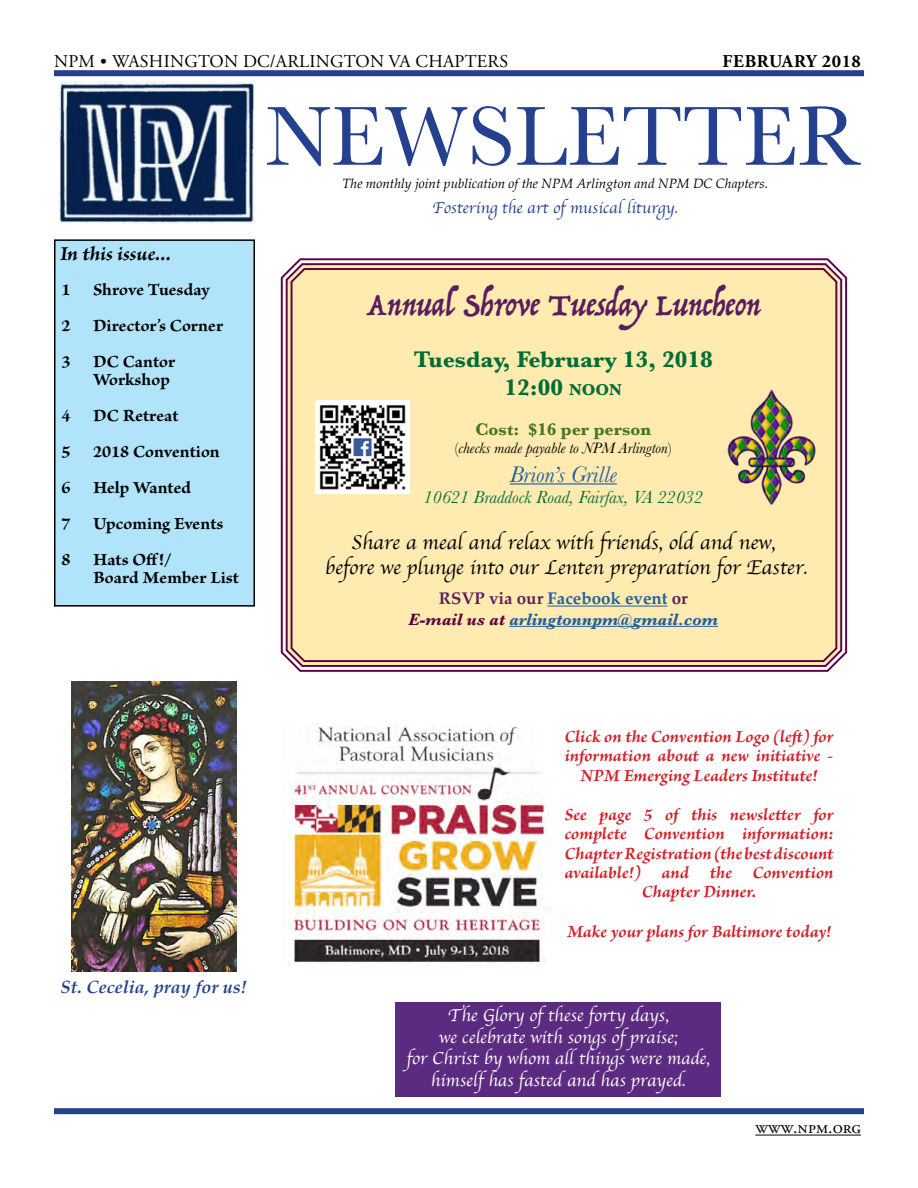
<style>
.page{position:relative;width:918px;height:1188px;background:#fff}
.page>*{position:absolute;margin:0;border:0;box-sizing:border-box;transform-origin:0 0}
.t1{font:87px "Baskerville";color:#25408f}
.t2{font:33.9px "Trattatello";color:#5a1d5f}
.t3{font:700 23.4px/28.2px "Baskerville";color:#006d37;text-align:center}
.t4{font:italic 23.4px "Baskerville";color:#215e9e}
.t5{font:italic 700 21px "Brioso Pro";color:#000}
.t6{font:20.85px/25px "Apple Chancery";color:#000;text-align:center}
.t7{font:italic 18.3px "Baskerville";color:#006d37}
.t8{font:italic 700 18px/19.5px "Brioso Pro";color:#d2232a;text-align:center}
.t9{font:700 18px/36px "Brioso Pro";color:#000}
.t10{font:18px/21.6px "Apple Chancery";color:#fff;text-align:center}
.t11{font:18px "Adobe Garamond Pro";letter-spacing:.015em;color:#000}
.t12{font:italic 700 18px "Palatino";color:#25408f}
.t13{font:700 18px "Adobe Garamond Pro";letter-spacing:.03em;color:#000}
.t14{font:700 17.7px "Baskerville";color:#477725}
.t15{font:italic 700 16.95px "Baskerville";color:#215e9e}
.t16{font:700 16.95px "Palatino";color:#215e9e}
.t17{font:16.5px "Apple Chancery";color:#25408f}
.t18{font:italic 15.6px "Baskerville";color:#000}
.t19{font:italic 13.5px "Palatino";color:#000}
.s1{font-size:16.35px}
.s2{font-style:normal}
.s3{color:#5a1d5f}
.s4{color:#5e0044}
</style>
<div class="page">
<img style="left:60px;top:82px;width:195px;height:141px">
<div style="left:54px;top:70px;width:810px;height:6px;background:#25408f"></div>
<hr style="left:755px;top:1135px;width:106px;height:1px;background:#000">
<div style="left:54px;top:1108px;width:810px;height:6px;background:#25408f"></div>
<div style="left:55px;top:240px;width:199px;height:366px;background:#b1e3fa"></div>
<div style="left:54px;top:239px;width:201px;height:368px;border:2px solid #000"></div>
<img style="left:71px;top:681px;width:165px;height:291px">
<svg style="left:280px;top:258px;width:568px;height:414px"></svg>
<svg style="left:285px;top:261px;width:558px;height:407px"></svg>
<div style="left:290px;top:266px;width:548px;height:397px;background:#ffebb0"></div>
<img style="left:715px;top:390px;width:114px;height:114px">
<img style="left:316px;top:400px;width:94px;height:94px">
<img style="left:283px;top:723px;width:264px;height:242px">
<div style="left:395px;top:1002px;width:326px;height:94px;background:#5b2b81"></div>
<p class="t11" style="left:54px;top:51px;width:456px">NPM • WASHINGTON DC/ARLINGTON VA CHAPTERS</p>
<p class="t13" style="left:723px;top:51px;width:140px">FEBRUARY 2018</p>
<h1 class="t1" style="left:266px;top:81px;width:597px">NEWSLETTER</h1>
<p class="t5" style="left:60px;top:240px;width:113px">In this issue...</p>
<p class="t9" style="left:62px;top:273px;width:163px">1 Shrove Tuesday<br>2 Director’s Corner<br>3 DC Cantor</p>
<p class="t9" style="left:62px;top:363px;width:164px;text-indent:32px">Workshop<br>4 DC Retreat<br>5 2018 Convention<br>6 Help Wanted<br>7 Upcoming Events<br>8 Hats Off!/</p>
<p class="t9" style="left:93px;top:561px;width:147px">Board Member List</p>
<p class="t12" style="left:61px;top:972px;width:188px">St. Cecelia, pray for us!</p>
<p class="t19" style="left:342px;top:172px;width:427px">The monthly joint publication of the NPM Arlington and NPM DC Chapters.</p>
<p class="t17" style="left:433px;top:194px;width:247px">Fostering the art of musical liturgy.</p>
<h2 class="t2" style="left:366px;top:284px;width:396px">Annual Shrove Tuesday Luncheon</h2>
<p class="t3" style="left:414px;top:345px;width:301px">Tuesday, February 13, 2018<br>12:00 <span class="s1">NOON</span></p>
<p class="t14" style="left:475px;top:417px;width:177px">Cost: $16 per person</p>
<p class="t18" style="left:455px;top:438px;width:218px"><span class="s2">(</span>checks made payable to NPM Arlington<span class="s2">)</span></p>
<p class="t4" style="left:510px;top:458px;width:109px">Brion’s Grille</p>
<p class="t7" style="left:423px;top:485px;width:281px">10621 Braddock Road, Fairfax, VA 22032</p>
<p class="t6" style="left:325px;top:530px;width:484px">Share a meal and relax with friends, old and new,<br>before we plunge into our Lenten preparation for Easter.</p>
<p class="t16" style="left:439px;top:584px;width:250px"><span class="s3">RSVP via our</span> Facebook event <span class="s3">or</span></p>
<p class="t15" style="left:409px;top:607px;width:311px"><span class="s4">E-mail us at</span> arlingtonnpm@gmail.com</p>
<p class="t8" style="left:565px;top:726px;width:271px">Click on the Convention Logo (left) for information about a new initiative -<br>NPM Emerging Leaders Institute!</p>
<p class="t8" style="left:565px;top:804px;width:271px">See page 5 of this newsletter for complete Convention information:<br>Chapter Registration (the best discount available!) and the Convention<br>Chapter Dinner.</p>
<p class="t8" style="left:567px;top:921px;width:266px">Make your plans for Baltimore today!</p>
<p class="t10" style="left:406px;top:1004px;width:305px">The Glory of these forty days,<br>we celebrate with songs of praise;<br>for Christ by whom all things were made, himself has fasted and has prayed.</p>
<p class="t11" style="left:755px;top:1117px;width:107px">www.npm.org</p>
</div>
